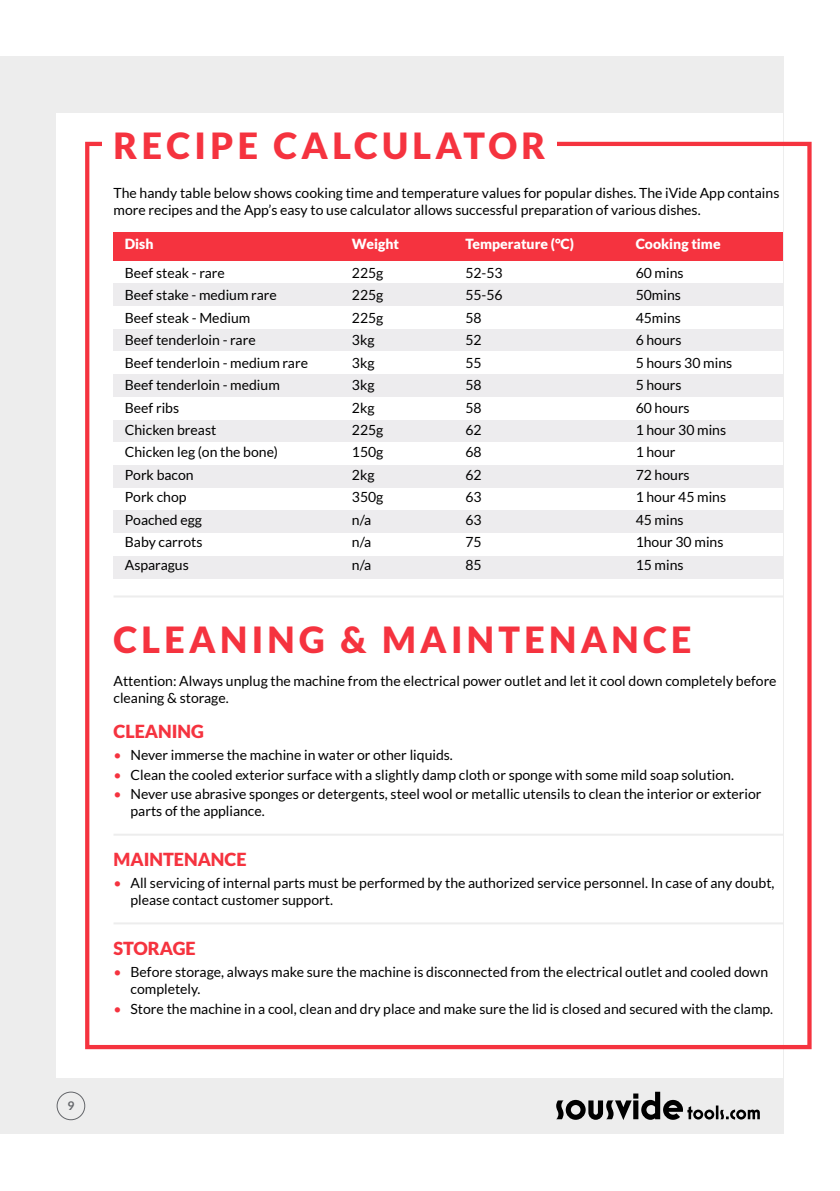
<style>
.page{position:relative;width:840px;height:1191px;background:#fff}
.page>*{position:absolute;margin:0;border:0;box-sizing:border-box;transform-origin:0 0}
.t1{font:900 36px "Lato";letter-spacing:.12em;color:#f5333f}
.t2{font:900 18px "Lato";color:#f5333f}
.t3{font:14px/16.8px "Lato";color:#000}
.t4{font:900 14px "Lato";color:#fff}
.t5{font:700 12px "Lato";color:#64666a}
.s1{color:#f5333f}
</style>
<div class="page">
<div style="left:0;top:57px;width:782px;height:1077px;background:#ededed"></div>
<div style="left:57px;top:113px;width:725px;height:964px;background:#fff"></div>
<div style="left:85px;top:142px;width:726px;height:907px;border:4px solid #f5333f"></div>
<svg style="left:556px;top:1091px;width:203px;height:29px"></svg>
<div style="left:57px;top:1091px;width:28px;height:29px;border:1px solid #64666a;border-radius:50%"></div>
<div style="left:113px;top:232px;width:669px;height:29px;background:#f5333f"></div>
<div style="left:113px;top:283px;width:669px;height:23px;background:#edecee"></div>
<div style="left:113px;top:329px;width:669px;height:22px;background:#edecee"></div>
<div style="left:113px;top:374px;width:669px;height:23px;background:#edecee"></div>
<div style="left:113px;top:420px;width:669px;height:22px;background:#edecee"></div>
<div style="left:113px;top:465px;width:669px;height:23px;background:#edecee"></div>
<div style="left:113px;top:510px;width:669px;height:23px;background:#edecee"></div>
<div style="left:113px;top:556px;width:669px;height:22px;background:#edecee"></div>
<hr style="left:113px;top:595px;width:669px;height:2px;background:#ededed">
<div style="left:102px;top:130px;width:454px;height:57px;background:#fff"></div>
<hr style="left:113px;top:833px;width:669px;height:2px;background:#ededed">
<hr style="left:113px;top:922px;width:669px;height:2px;background:#ededed">
<p class="t5" style="left:67px;top:1098px;width:8px">9</p>
<h1 class="t1" style="left:113px;top:125px;width:433px">RECIPE CALCULATOR</h1>
<p class="t3" style="left:113px;top:185px;width:667px">The handy table below shows cooking time and temperature values for popular dishes. The iVide App contains more recipes and the App’s easy to use calculator allows successful preparation of various dishes.</p>
<p class="t4" style="left:125px;top:236px;width:30px">Dish</p>
<p class="t4" style="left:351px;top:236px;width:49px">Weight</p>
<p class="t4" style="left:465px;top:236px;width:110px">Temperature (°C)</p>
<p class="t4" style="left:635px;top:236px;width:86px">Cooking time</p>
<p class="t3" style="left:125px;top:264px;width:101px">Beef steak - rare</p>
<p class="t3" style="left:351px;top:264px;width:33px">225g</p>
<p class="t3" style="left:465px;top:264px;width:39px">52-53</p>
<p class="t3" style="left:635px;top:264px;width:49px">60 mins</p>
<p class="t3" style="left:125px;top:286px;width:153px">Beef stake - medium rare</p>
<p class="t3" style="left:351px;top:286px;width:33px">225g</p>
<p class="t3" style="left:465px;top:286px;width:39px">55-56</p>
<p class="t3" style="left:635px;top:286px;width:47px">50mins</p>
<p class="t3" style="left:125px;top:309px;width:127px">Beef steak - Medium</p>
<p class="t3" style="left:351px;top:309px;width:33px">225g</p>
<p class="t3" style="left:465px;top:309px;width:18px">58</p>
<p class="t3" style="left:635px;top:309px;width:47px">45mins</p>
<p class="t3" style="left:125px;top:331px;width:132px">Beef tenderloin - rare</p>
<p class="t3" style="left:351px;top:331px;width:24px">3kg</p>
<p class="t3" style="left:465px;top:331px;width:18px">52</p>
<p class="t3" style="left:635px;top:331px;width:47px">6 hours</p>
<p class="t3" style="left:125px;top:354px;width:184px">Beef tenderloin - medium rare</p>
<p class="t3" style="left:351px;top:354px;width:24px">3kg</p>
<p class="t3" style="left:465px;top:354px;width:18px">55</p>
<p class="t3" style="left:635px;top:354px;width:98px">5 hours 30 mins</p>
<p class="t3" style="left:125px;top:376px;width:156px">Beef tenderloin - medium</p>
<p class="t3" style="left:351px;top:376px;width:24px">3kg</p>
<p class="t3" style="left:465px;top:376px;width:18px">58</p>
<p class="t3" style="left:635px;top:376px;width:47px">5 hours</p>
<p class="t3" style="left:125px;top:399px;width:56px">Beef ribs</p>
<p class="t3" style="left:351px;top:399px;width:24px">2kg</p>
<p class="t3" style="left:465px;top:399px;width:18px">58</p>
<p class="t3" style="left:635px;top:399px;width:56px">60 hours</p>
<p class="t3" style="left:125px;top:421px;width:93px">Chicken breast</p>
<p class="t3" style="left:351px;top:421px;width:33px">225g</p>
<p class="t3" style="left:465px;top:421px;width:18px">62</p>
<p class="t3" style="left:635px;top:421px;width:92px">1 hour 30 mins</p>
<p class="t3" style="left:125px;top:444px;width:155px">Chicken leg (on the bone)</p>
<p class="t3" style="left:351px;top:444px;width:33px">150g</p>
<p class="t3" style="left:465px;top:444px;width:18px">68</p>
<p class="t3" style="left:635px;top:444px;width:41px">1 hour</p>
<p class="t3" style="left:125px;top:466px;width:70px">Pork bacon</p>
<p class="t3" style="left:351px;top:466px;width:24px">2kg</p>
<p class="t3" style="left:465px;top:466px;width:18px">62</p>
<p class="t3" style="left:635px;top:466px;width:56px">72 hours</p>
<p class="t3" style="left:125px;top:489px;width:63px">Pork chop</p>
<p class="t3" style="left:351px;top:489px;width:33px">350g</p>
<p class="t3" style="left:465px;top:489px;width:18px">63</p>
<p class="t3" style="left:635px;top:489px;width:92px">1 hour 45 mins</p>
<p class="t3" style="left:125px;top:511px;width:79px">Poached egg</p>
<p class="t3" style="left:351px;top:511px;width:21px">n/a</p>
<p class="t3" style="left:465px;top:511px;width:18px">63</p>
<p class="t3" style="left:635px;top:511px;width:49px">45 mins</p>
<p class="t3" style="left:125px;top:534px;width:79px">Baby carrots</p>
<p class="t3" style="left:351px;top:534px;width:21px">n/a</p>
<p class="t3" style="left:465px;top:534px;width:18px">75</p>
<p class="t3" style="left:635px;top:534px;width:89px">1hour 30 mins</p>
<p class="t3" style="left:125px;top:556px;width:65px">Asparagus</p>
<p class="t3" style="left:351px;top:556px;width:21px">n/a</p>
<p class="t3" style="left:465px;top:556px;width:18px">85</p>
<p class="t3" style="left:635px;top:556px;width:49px">15 mins</p>
<h1 class="t1" style="left:113px;top:618px;width:579px">CLEANING &amp; MAINTENANCE</h1>
<p class="t3" style="left:113px;top:672px;width:664px">Attention: Always unplug the machine from the electrical power outlet and let it cool down completely before cleaning &amp; storage.</p>
<p class="t2" style="left:113px;top:720px;width:92px">CLEANING</p>
<p class="t3" style="left:113px;top:746px;width:341px"><span class="s1">•</span> Never immerse the machine in water or other liquids.</p>
<p class="t3" style="left:113px;top:766px;width:621px"><span class="s1">•</span> Clean the cooled exterior surface with a slightly damp cloth or sponge with some mild soap solution.</p>
<p class="t3" style="left:130px;top:785px;width:632px;text-indent:-17px"><span class="s1">•</span> Never use abrasive sponges or detergents, steel wool or metallic utensils to clean the interior or exterior parts of the appliance.</p>
<p class="t2" style="left:113px;top:848px;width:134px">MAINTENANCE</p>
<p class="t3" style="left:130px;top:875px;width:645px;text-indent:-17px"><span class="s1">•</span> All servicing of internal parts must be performed by the authorized service personnel. In case of any doubt, please contact customer support.</p>
<p class="t2" style="left:113px;top:937px;width:84px">STORAGE</p>
<p class="t3" style="left:130px;top:964px;width:638px;text-indent:-17px"><span class="s1">•</span> Before storage, always make sure the machine is disconnected from the electrical outlet and cooled down completely.</p>
<p class="t3" style="left:113px;top:1000px;width:661px"><span class="s1">•</span> Store the machine in a cool, clean and dry place and make sure the lid is closed and secured with the clamp.</p>
</div>
